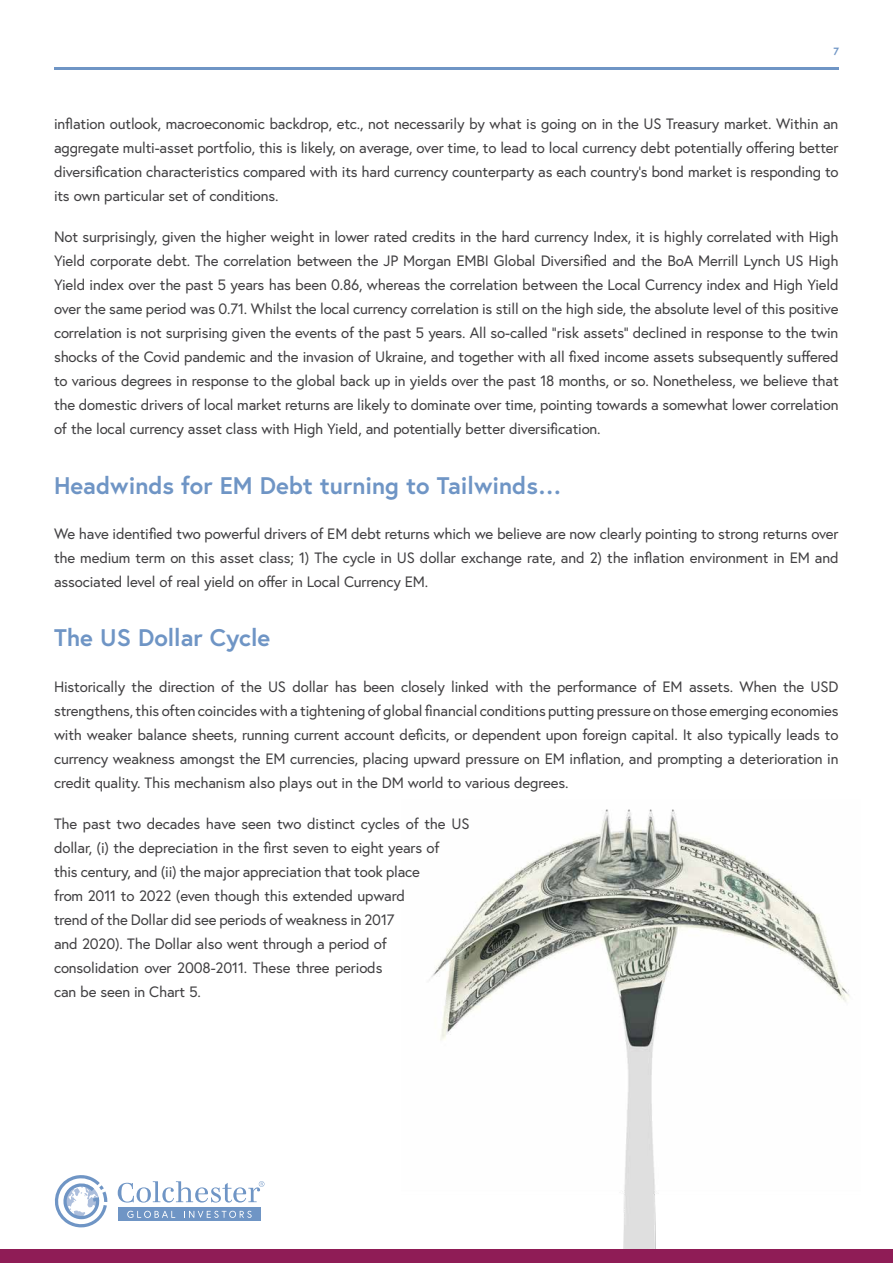
<style>
.page{position:relative;width:893px;height:1263px;background:#fff}
.page>*{position:absolute;margin:0;border:0;box-sizing:border-box;transform-origin:0 0}
.t1{font:700 24px "Europa";color:#6f95c5}
.t2{font:15px/24px "Europa";letter-spacing:-.01em;color:#414042;text-align:justify}
.t3{font:700 10.5px "Europa";color:#6f95c5}
</style>
<div class="page">
<div style="left:118px;top:1207px;width:142px;height:14px;background:#6f95c5"></div>
<svg style="left:55px;top:1175px;width:52px;height:52px"></svg>
<svg style="left:127px;top:1211px;width:48px;height:7px"></svg>
<svg style="left:184px;top:1211px;width:68px;height:7px"></svg>
<svg style="left:118px;top:1181px;width:146px;height:21px"></svg>
<hr style="left:54px;top:67px;width:785px;height:3px;background:#6f95c5">
<div style="left:0;top:1249px;width:893px;height:14px;background:#8f1c56"></div>
<img style="left:429px;top:809px;width:421px;height:440px">
<p class="t3" style="left:833px;top:44px;width:7px">7</p>
<p class="t2" style="left:54px;top:112px;width:786px">inflation outlook, macroeconomic backdrop, etc., not necessarily by what is going on in the US Treasury market. Within an aggregate multi-asset portfolio, this is likely, on average, over time, to lead to local currency debt potentially offering better diversification characteristics compared with its hard currency counterparty as each country’s bond market is responding to its own particular set of conditions.</p>
<p class="t2" style="left:54px;top:225px;width:786px">Not surprisingly, given the higher weight in lower rated credits in the hard currency Index, it is highly correlated with High Yield corporate debt. The correlation between the JP Morgan EMBI Global Diversified and the BoA Merrill Lynch US High Yield index over the past 5 years has been 0.86, whereas the correlation between the Local Currency index and High Yield over the same period was 0.71. Whilst the local currency correlation is still on the high side, the absolute level of this positive correlation is not surprising given the events of the past 5 years. All so-called “risk assets” declined in response to the twin shocks of the Covid pandemic and the invasion of Ukraine, and together with all fixed income assets subsequently suffered to various degrees in response to the global back up in yields over the past 18 months, or so. Nonetheless, we believe that the domestic drivers of local market returns are likely to dominate over time, pointing towards a somewhat lower correlation of the local currency asset class with High Yield, and potentially better diversification.</p>
<h1 class="t1" style="left:54px;top:469px;width:509px">Headwinds for EM Debt turning to Tailwinds…</h1>
<p class="t2" style="left:54px;top:521px;width:786px">We have identified two powerful drivers of EM debt returns which we believe are now clearly pointing to strong returns over the medium term on this asset class; 1) The cycle in US dollar exchange rate, and 2) the inflation environment in EM and associated level of real yield on offer in Local Currency EM.</p>
<h1 class="t1" style="left:54px;top:621px;width:218px">The US Dollar Cycle</h1>
<p class="t2" style="left:54px;top:674px;width:786px">Historically the direction of the US dollar has been closely linked with the performance of EM assets. When the USD strengthens, this often coincides with a tightening of global financial conditions putting pressure on those emerging economies with weaker balance sheets, running current account deficits, or dependent upon foreign capital. It also typically leads to currency weakness amongst the EM currencies, placing upward pressure on EM inflation, and prompting a deterioration in credit quality. This mechanism also plays out in the DM world to various degrees.</p>
<p class="t2" style="left:54px;top:811px;width:417px;text-align:left">The past two decades have seen two distinct cycles of the US dollar, (i) the depreciation in the first seven to eight years of<br>this century, and (ii) the major appreciation that took place<br>from 2011 to 2022 (even though this extended upward<br>trend of the Dollar did see periods of weakness in 2017<br>and 2020). The Dollar also went through a period of consolidation over 2008-2011. These three periods<br>can be seen in Chart 5.</p>
</div>
